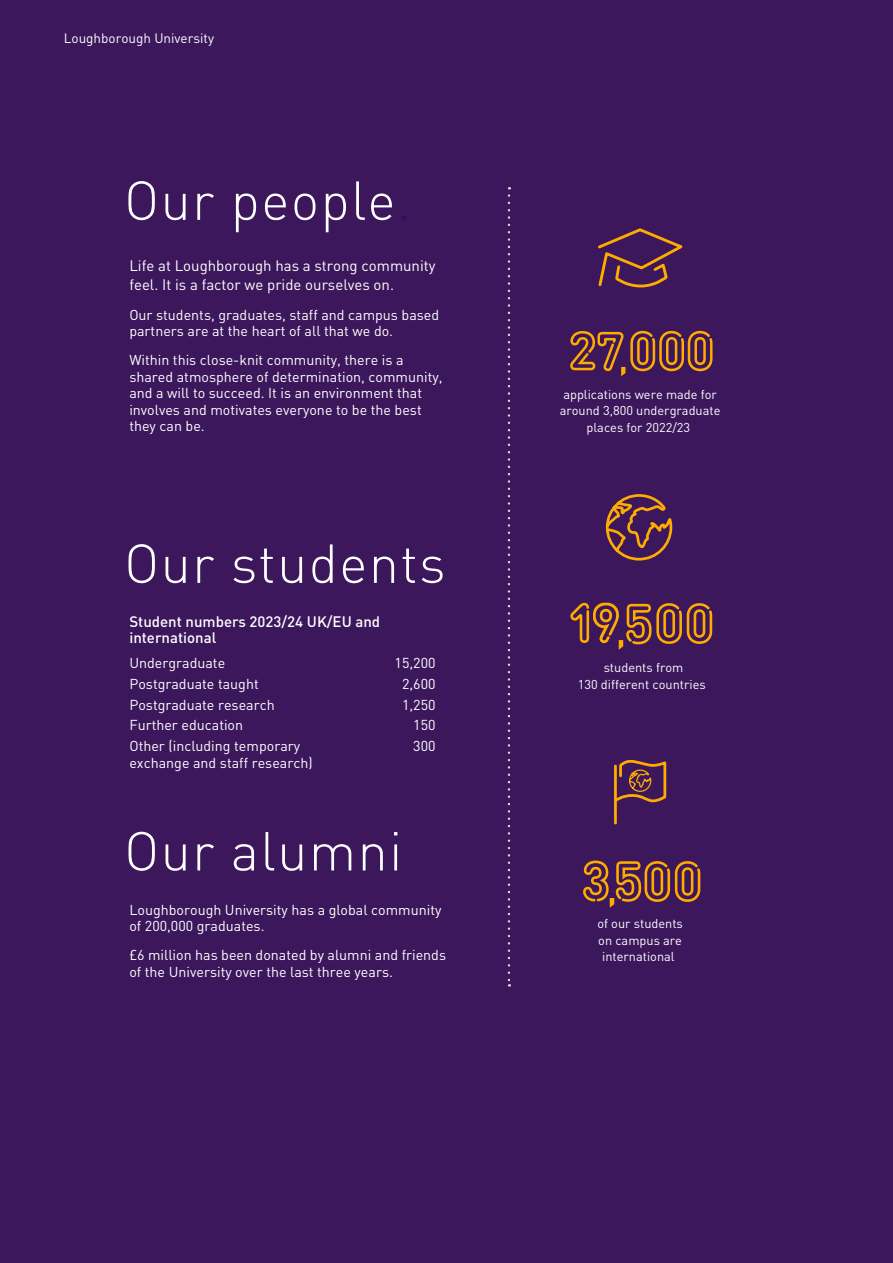
<style>
.page{position:relative;width:893px;height:1263px;background:#3c175c}
.page>*{position:absolute;margin:0;border:0;box-sizing:border-box;transform-origin:0 0}
.t1{font:300 54px "DINOT";letter-spacing:.025em;color:#fff}
.t2{font:15px/19.5px "DINOT";color:#fff}
.t3{font:500 15px/16.5px "DINOT";color:#fff}
.t4{font:14.25px/16.5px "DINOT";color:#fff}
.t5{font:13.5px "DINOT";color:#fff}
.t6{font:12.75px/16.5px "DINOT";color:#fff;text-align:center}
.s1{color:#3c0865}
.s2{color:#3c175c}
</style>
<div class="page">
<hr style="left:614px;top:766px;width:3px;height:57px;background:#ffac00">
<svg style="left:614px;top:759px;width:53px;height:45px"></svg>
<svg style="left:605px;top:494px;width:68px;height:67px"></svg>
<svg style="left:598px;top:228px;width:85px;height:60px"></svg>
<svg style="left:508px;top:195px;width:2px;height:791px"></svg>
<svg style="left:570px;top:331px;width:142px;height:45px"></svg>
<svg style="left:570px;top:603px;width:142px;height:47px"></svg>
<svg style="left:583px;top:860px;width:117px;height:48px"></svg>
<p class="t5" style="left:64px;top:29px;width:152px">Loughborough University</p>
<h1 class="t1" style="left:124px;top:167px;width:289px">Our people<span class="s1">.</span></h1>
<p class="t2" style="left:129px;top:255px;width:308px">Life at Loughborough has a strong community feel. It is a factor we pride ourselves on.</p>
<p class="t4" style="left:129px;top:306px;width:311px">Our students, graduates, staff and campus based partners are at the heart of all that we do.</p>
<p class="t4" style="left:129px;top:352px;width:315px">Within this close-knit community, there is a shared atmosphere of determination, community, and a will to succeed. It is an environment that involves and motivates everyone to be the best they can be.</p>
<h1 class="t1" style="left:124px;top:530px;width:339px">Our students<span class="s2">.</span></h1>
<p class="t3" style="left:129px;top:613px;width:252px">Student numbers 2023/24 UK/EU and international</p>
<p class="t4" style="left:129px;top:654px;width:97px">Undergraduate</p>
<p class="t4" style="left:395px;top:654px;width:42px">15,200</p>
<p class="t4" style="left:129px;top:675px;width:131px">Postgraduate taught</p>
<p class="t4" style="left:402px;top:675px;width:35px">2,600</p>
<p class="t4" style="left:129px;top:696px;width:147px">Postgraduate research</p>
<p class="t4" style="left:402px;top:696px;width:35px">1,250</p>
<p class="t4" style="left:129px;top:717px;width:115px">Further education</p>
<p class="t4" style="left:413px;top:717px;width:24px">150</p>
<p class="t4" style="left:129px;top:737px;width:172px">Other (including temporary</p>
<p class="t4" style="left:413px;top:737px;width:24px">300</p>
<p class="t4" style="left:129px;top:754px;width:185px">exchange and staff research)</p>
<h1 class="t1" style="left:124px;top:818px;width:295px">Our alumni<span class="s2">.</span></h1>
<p class="t4" style="left:129px;top:901px;width:314px">Loughborough University has a global community of 200,000 graduates.</p>
<p class="t4" style="left:129px;top:947px;width:318px">£6 million has been donated by alumni and friends of the University over the last three years.</p>
<p class="t6" style="left:560px;top:386px;width:162px">applications were made for around 3,800 undergraduate places for 2022/23<span class="s2">.</span></p>
<p class="t6" style="left:578px;top:659px;width:133px">students from<br>130 different countries<span class="s1">.</span></p>
<p class="t6" style="left:597px;top:915px;width:87px">of our students on campus are international<span class="s1">.</span></p>
</div>
